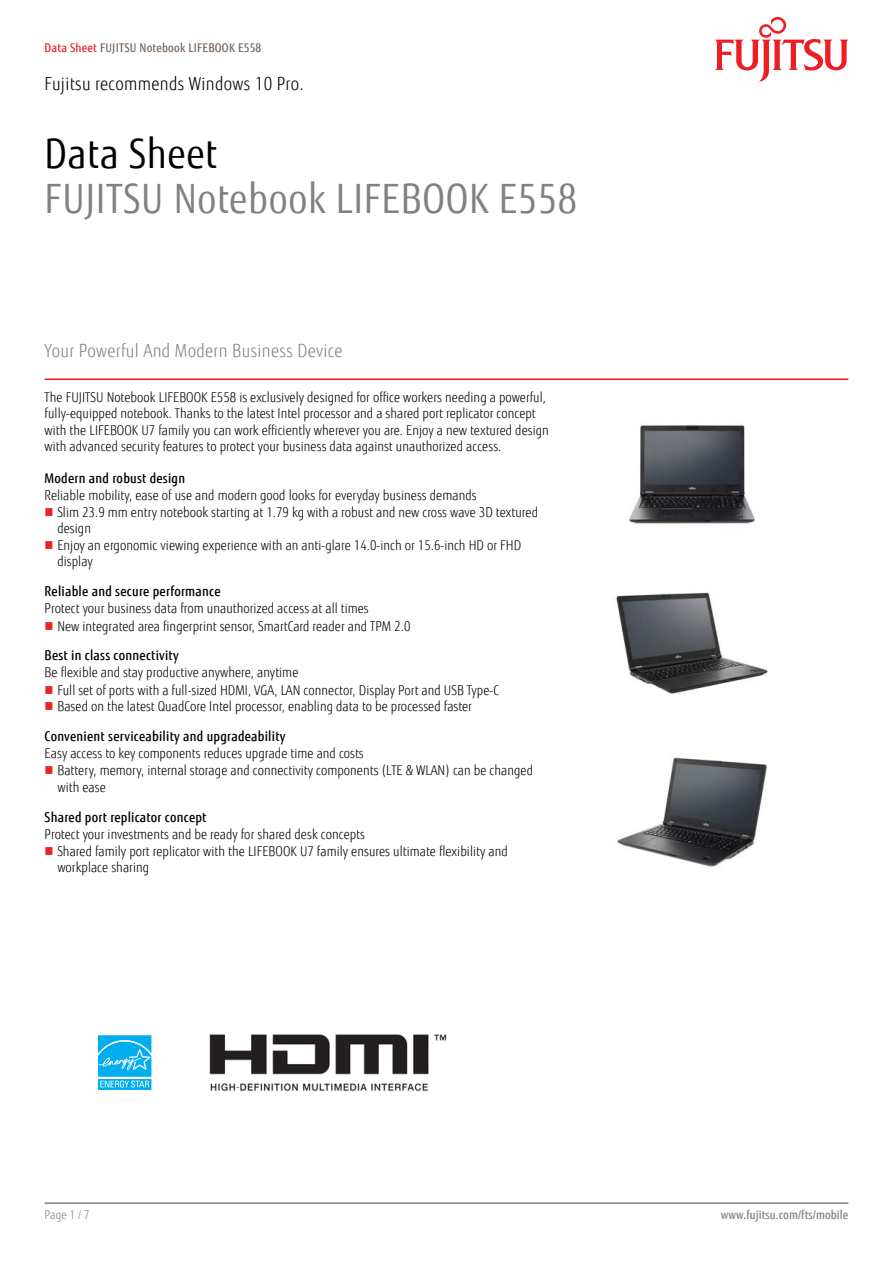
<style>
.page{position:relative;width:893px;height:1263px;background:#fff}
.page>*{position:absolute;margin:0;border:0;box-sizing:border-box;transform-origin:0 0}
.t1{font:40.5px "Fujitsu Sans";letter-spacing:.02em;color:#818280;scale:.9 1}
.t2{font:40.5px "Fujitsu Sans";letter-spacing:.02em;color:#000;scale:.9 1}
.t3{font:300 18px "Fujitsu Sans";letter-spacing:.02em;color:#818280;scale:.9 1}
.t4{font:300 18px "Fujitsu Sans";letter-spacing:.02em;color:#000;scale:.9 1}
.t5{font:300 13.5px/16.8px "Fujitsu Sans";letter-spacing:.005em;color:#000;scale:.9 1}
.t6{font:500 13.5px "Fujitsu Sans";letter-spacing:.02em;color:#000;scale:.9 1}
.t7{font:500 12px "Fujitsu Sans";letter-spacing:.02em;color:#79695e;scale:.9 1}
.t8{font:500 12px "Fujitsu Sans";letter-spacing:.005em;color:#818280;scale:.9 1}
.t9{font:300 12px "Fujitsu Sans";color:#818280;scale:.9 1}
.s1{color:#e92425}
</style>
<div class="page">
<hr style="left:45px;top:1202px;width:803px;height:2px;background:#818280">
<hr style="left:45px;top:378px;width:803px;height:2px;background:#ed1d24">
<svg style="left:715px;top:17px;width:133px;height:65px"></svg>
<img style="left:629px;top:425px;width:126px;height:99px">
<img style="left:616px;top:592px;width:152px;height:102px">
<img style="left:617px;top:757px;width:150px;height:110px">
<svg style="left:97px;top:1035px;width:55px;height:55px;background:#35bef2"></svg>
<img style="left:209px;top:1034px;width:238px;height:57px">
<p class="t7" style="left:45px;top:40px;width:242px"><span class="s1">Data Sheet</span> FUJITSU Notebook LIFEBOOK E558</p>
<h2 class="t4" style="left:45px;top:73px;width:289px">Fujitsu recommends Windows 10 Pro.</h2>
<h1 class="t2" style="left:45px;top:130px;width:193px">Data Sheet</h1>
<h1 class="t1" style="left:45px;top:175px;width:593px">FUJITSU Notebook LIFEBOOK E558</h1>
<h2 class="t3" style="left:45px;top:340px;width:333px">Your Powerful And Modern Business Device</h2>
<p class="t5" style="left:45px;top:389px;width:562px">The FUJITSU Notebook LIFEBOOK E558 is exclusively designed for office workers needing a powerful, fully-equipped notebook. Thanks to the latest Intel processor and a shared port replicator concept with the LIFEBOOK U7 family you can work efficiently wherever you are. Enjoy a new textured design with advanced security features to protect your business data against unauthorized access.</p>
<p class="t6" style="left:45px;top:469px;width:158px">Modern and robust design</p>
<p class="t5" style="left:57px;top:487px;width:536px;text-indent:-13px">Reliable mobility, ease of use and modern good looks for everyday business demands<br>Slim 23.9 mm entry notebook starting at 1.79 kg with a robust and new cross wave 3D textured design<br>Enjoy an ergonomic viewing experience with an anti-glare 14.0-inch or 15.6-inch HD or FHD display</p>
<p class="t6" style="left:45px;top:583px;width:197px">Reliable and secure performance</p>
<p class="t5" style="left:57px;top:600px;width:394px;text-indent:-13px">Protect your business data from unauthorized access at all times<br>New integrated area fingerprint sensor, SmartCard reader and TPM 2.0</p>
<p class="t6" style="left:45px;top:647px;width:151px">Best in class connectivity</p>
<p class="t5" style="left:57px;top:664px;width:492px;text-indent:-13px">Be flexible and stay productive anywhere, anytime<br>Full set of ports with a full-sized HDMI, VGA, LAN connector, Display Port and USB Type-C<br>Based on the latest QuadCore Intel processor, enabling data to be processed faster</p>
<p class="t6" style="left:45px;top:728px;width:269px">Convenient serviceability and upgradeability</p>
<p class="t5" style="left:57px;top:745px;width:530px;text-indent:-13px">Easy access to key components reduces upgrade time and costs<br>Battery, memory, internal storage and connectivity components (LTE &amp; WLAN) can be changed with ease</p>
<p class="t6" style="left:45px;top:808px;width:181px">Shared port replicator concept</p>
<p class="t5" style="left:57px;top:826px;width:502px;text-indent:-13px">Protect your investments and be ready for shared desk concepts<br>Shared family port replicator with the LIFEBOOK U7 family ensures ultimate flexibility and workplace sharing</p>
<p class="t9" style="left:45px;top:1208px;width:51px">Page 1 / 7</p>
<p class="t8" style="left:721px;top:1208px;width:143px">www.fujitsu.com/fts/mobile</p>
</div>
